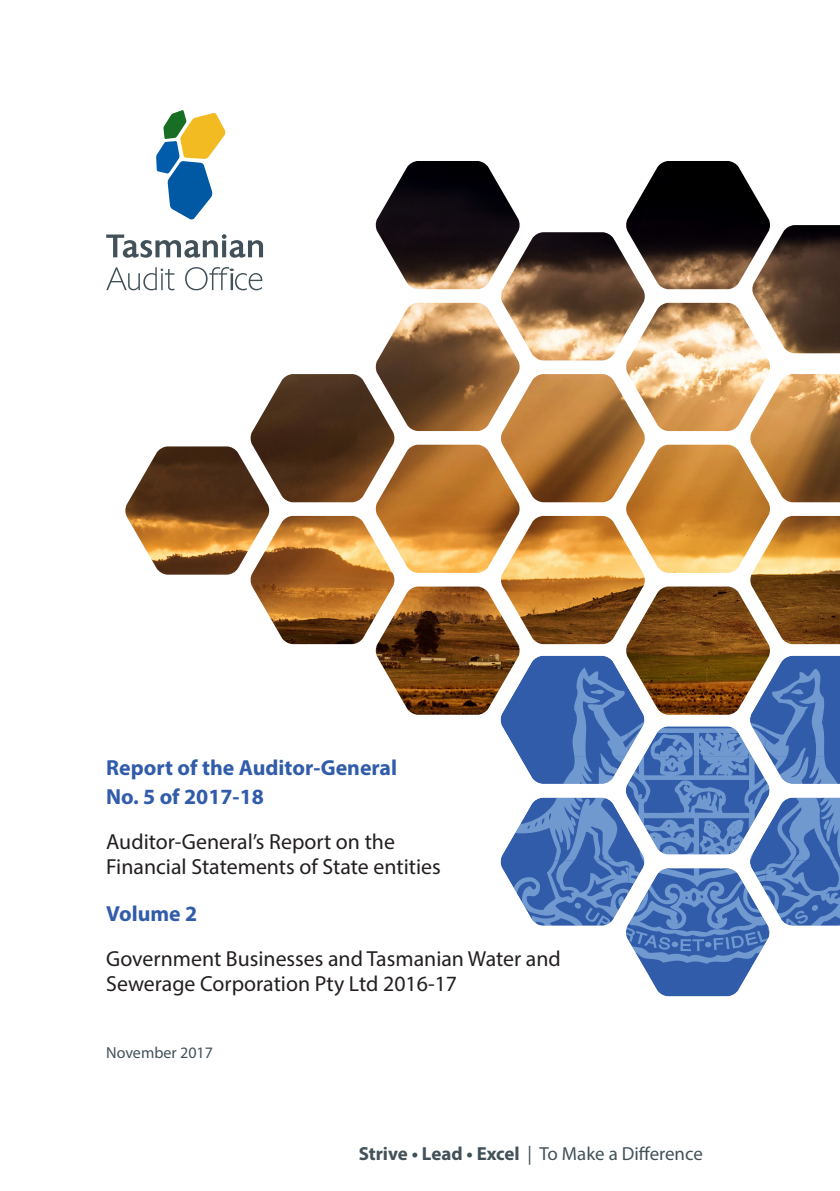
<style>
.page{position:relative;width:840px;height:1191px;background:#fff}
.page>*{position:absolute;margin:0;border:0;box-sizing:border-box;transform-origin:0 0}
.t1{font:21.8px/24.8px "Myriad Pro";color:#231f20}
.t2{font:700 21.8px/29px "Myriad Pro";color:#315caa}
.t3{font:19px "Myriad Pro";color:#425159}
.t4{font:16px "Myriad Pro";color:#425159}
.s1{font-weight:700;color:#315caa}
.s2{font-weight:700}
</style>
<div class="page">
<svg style="left:642px;top:964px;width:111px;height:32px;fill:#315caa"></svg>
<svg style="left:500px;top:655px;width:339px;height:309px"></svg>
<img style="left:125px;top:161px;width:714px;height:483px">
<svg style="left:156px;top:110px;width:69px;height:109px"></svg>
<svg style="left:106px;top:234px;width:157px;height:24px"></svg>
<svg style="left:106px;top:267px;width:68px;height:23px"></svg>
<svg style="left:185px;top:267px;width:77px;height:23px"></svg>
<p class="t2" style="left:106px;top:752px;width:292px">Report of the Auditor-General<br>No. 5 of 2017-18</p>
<p class="t1" style="left:106px;top:829px;width:336px">Auditor-General’s Report on the<br>Financial Statements of State entities</p>
<p class="t1" style="left:106px;top:890px;width:456px;line-height:45.4px"><span class="s1">Volume 2<br></span>Government Businesses and Tasmanian Water and</p>
<p class="t1" style="left:106px;top:970px;width:352px">Sewerage Corporation Pty Ltd 2016-17</p>
<p class="t4" style="left:106px;top:1042px;width:108px">November 2017</p>
<p class="t3" style="left:358px;top:1141px;width:345px"><span class="s2">Strive • Lead • Excel</span> | To Make a Difference</p>
</div>
